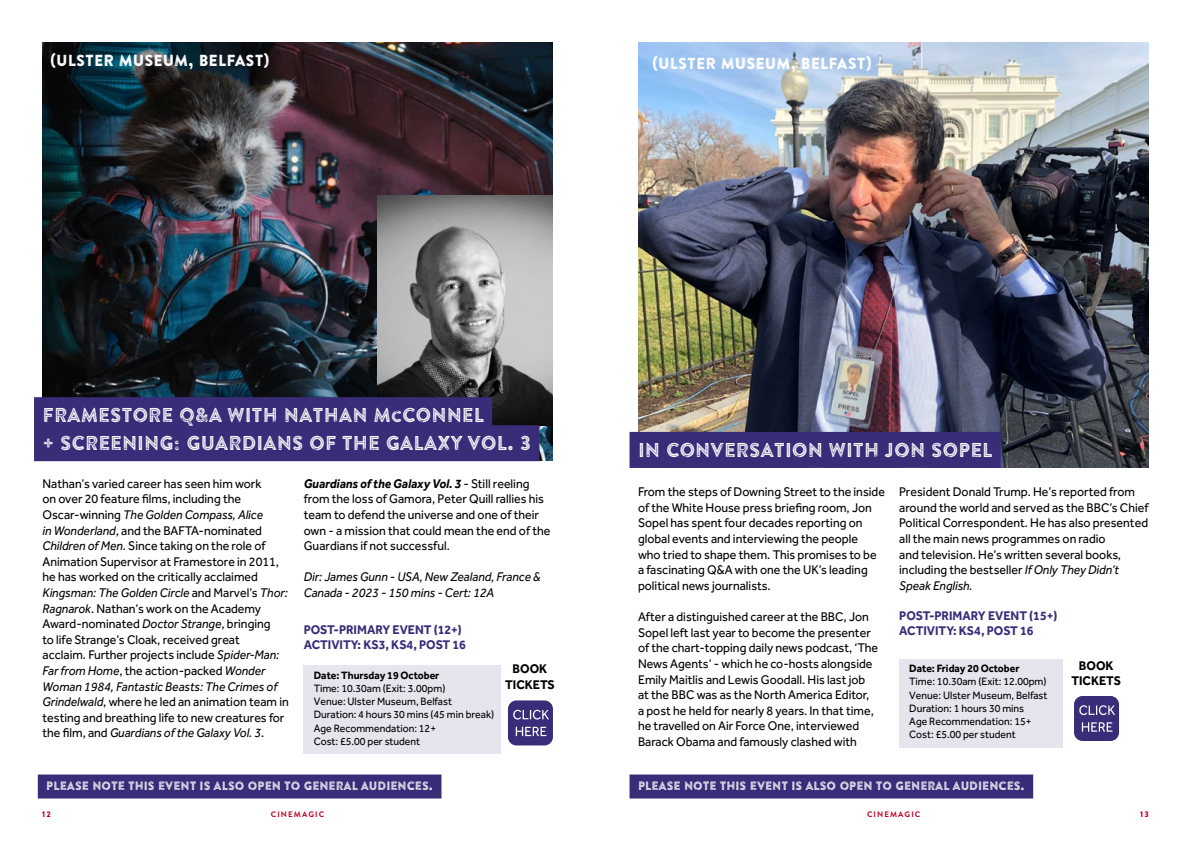
<style>
.page{position:relative;width:1191px;height:842px;background:#fff}
.page>*{position:absolute;margin:0;border:0;box-sizing:border-box;transform-origin:0 0}
.t1{font:20px "Brandon Printed Inline";color:#fff;scale:.95 1}
.t2{font:16px "Brandon Printed One";color:#fff;scale:.95 1}
.t3{font:13px/15.6px "Effra";color:#000;scale:.95 1}
.t4{font:700 13px "Effra";color:#392d7a;scale:.95 1}
.t5{font:italic 13px/15.6px "Effra";color:#000;scale:.95 1}
.t6{font:700 13px "Effra";color:#000;scale:.95 1}
.t7{font:12px "Brandon Printed Inline";color:#fff;scale:.95 1}
.t8{font:11px "Effra";color:#000;scale:.95 1}
.t9{font:700 11px "Effra";color:#000;scale:.95 1}
.t10{font:700 8px "Brandon Text";letter-spacing:.14em;color:#be0027}
.t11{font:900 8px "Brandon Text";color:#be0027}
.s1{font-size:16px}
.s2{font-weight:700;font-style:italic}
.s3{font-style:italic}
</style>
<div class="page">
<img style="left:43px;top:43px;width:510px;height:418px">
<img style="left:638px;top:43px;width:510px;height:425px">
<div style="left:304px;top:666px;width:197px;height:88px;background:#e8e4ee"></div>
<div style="left:899px;top:659px;width:163px;height:88px;background:#e8e4ee"></div>
<div style="left:508px;top:700px;width:45px;height:45px;background:#392d7a;border-radius:9px"></div>
<svg style="left:516px;top:727px;width:30px;height:9px"></svg>
<svg style="left:513px;top:710px;width:36px;height:9px"></svg>
<div style="left:1074px;top:696px;width:45px;height:45px;background:#392d7a;border-radius:9px"></div>
<svg style="left:1081px;top:722px;width:31px;height:10px"></svg>
<svg style="left:1079px;top:705px;width:36px;height:10px"></svg>
<div style="left:629px;top:432px;width:371px;height:36px;background:#392d7a"></div>
<div style="left:38px;top:774px;width:403px;height:24px;background:#392d7a"></div>
<div style="left:629px;top:774px;width:404px;height:24px;background:#392d7a"></div>
<img style="left:377px;top:196px;width:176px;height:229px">
<div style="left:34px;top:397px;width:458px;height:36px;background:#392d7a"></div>
<div style="left:34px;top:425px;width:505px;height:36px;background:#392d7a"></div>
<p class="t2" style="left:50px;top:51px;width:233px">(ULSTER MUSEUM, BELFAST)</p>
<p class="t2" style="left:652px;top:54px;width:233px">(ULSTER MUSEUM, BELFAST)</p>
<p class="t1" style="left:43px;top:402px;width:466px">FRAMESTORE Q&amp;A WITH NATHAN M<span class="s1">c</span>CONNEL</p>
<p class="t1" style="left:43px;top:430px;width:515px">+ SCREENING: GUARDIANS OF THE GALAXY VOL. 3</p>
<p class="t1" style="left:638px;top:437px;width:375px">IN CONVERSATION WITH JON SOPEL</p>
<p class="t3" style="left:304px;top:475px;width:261px"><span class="s2">Guardians of the Galaxy Vol. 3</span> - Still reeling from the loss of Gamora, Peter Quill rallies his team to defend the universe and one of their own - a mission that could mean the end of the Guardians if not successful.</p>
<p class="t5" style="left:304px;top:569px;width:251px">Dir: James Gunn - USA, New Zealand, France &amp;<br>Canada - 2023 - 150 mins - Cert: 12A</p>
<p class="t3" style="left:43px;top:475px;width:261px">Nathan’s varied career has seen him work<br>on over 20 feature films, including the Oscar-winning <span class="s3">The Golden Compass, Alice<br>in Wonderland</span>, and the BAFTA-nominated <span class="s3">Children of Men</span>. Since taking on the role of Animation Supervisor at Framestore in 2011, he has worked on the critically acclaimed <span class="s3">Kingsman: The Golden Circle</span> and Marvel’s <span class="s3">Thor:<br>Ragnarok</span>. Nathan’s work on the Academy Award-nominated <span class="s3">Doctor Strange</span>, bringing<br>to life Strange’s Cloak, received great<br>acclaim. Further projects include <span class="s3">Spider-Man:<br>Far from Home</span>, the action-packed <span class="s3">Wonder Woman 1984, Fantastic Beasts: The Crimes of Grindelwald</span>, where he led an animation team in testing and breathing life to new creatures for the film, and <span class="s3">Guardians of the Galaxy Vol. 3</span>.</p>
<p class="t3" style="left:638px;top:484px;width:261px">From the steps of Downing Street to the inside of the White House press briefing room, Jon Sopel has spent four decades reporting on global events and interviewing the people<br>who tried to shape them. This promises to be a fascinating Q&amp;A with one the UK’s leading political news journalists.</p>
<p class="t3" style="left:638px;top:609px;width:254px">After a distinguished career at the BBC, Jon Sopel left last year to become the presenter of the chart-topping daily news podcast, ‘The News Agents’ - which he co-hosts alongside Emily Maitlis and Lewis Goodall. His last job at the BBC was as the North America Editor, a post he held for nearly 8 years. In that time, he travelled on Air Force One, interviewed Barack Obama and famously clashed with</p>
<p class="t4" style="left:304px;top:621px;width:168px">POST-PRIMARY EVENT (12+)</p>
<p class="t4" style="left:304px;top:637px;width:172px">ACTIVITY: KS3, KS4, POST 16</p>
<p class="t6" style="left:512px;top:661px;width:38px">BOOK</p>
<p class="t6" style="left:505px;top:677px;width:54px">TICKETS</p>
<p class="t9" style="left:314px;top:668px;width:134px">Date: Thursday 19 October</p>
<p class="t8" style="left:314px;top:682px;width:140px">Time: 10.30am (Exit: 3.00pm)</p>
<p class="t8" style="left:314px;top:695px;width:147px">Venue: Ulster Museum, Belfast</p>
<p class="t8" style="left:314px;top:708px;width:191px">Duration: 4 hours 30 mins (45 min break)</p>
<p class="t8" style="left:314px;top:721px;width:130px">Age Recommendation: 12+</p>
<p class="t8" style="left:314px;top:735px;width:113px">Cost: £5.00 per student</p>
<p class="t3" style="left:899px;top:484px;width:264px">President Donald Trump. He’s reported from around the world and served as the BBC’s Chief Political Correspondent. He has also presented all the main news programmes on radio<br>and television. He’s written several books, including the bestseller <span class="s3">If Only They Didn’t Speak English.</span></p>
<p class="t4" style="left:899px;top:607px;width:168px">POST-PRIMARY EVENT (15+)</p>
<p class="t4" style="left:899px;top:623px;width:143px">ACTIVITY: KS4, POST 16</p>
<p class="t9" style="left:909px;top:662px;width:117px">Date: Friday 20 October</p>
<p class="t8" style="left:909px;top:675px;width:146px">Time: 10.30am (Exit: 12.00pm)</p>
<p class="t8" style="left:909px;top:688px;width:147px">Venue: Ulster Museum, Belfast</p>
<p class="t8" style="left:909px;top:702px;width:122px">Duration: 1 hours 30 mins</p>
<p class="t8" style="left:909px;top:715px;width:130px">Age Recommendation: 15+</p>
<p class="t8" style="left:909px;top:728px;width:113px">Cost: £5.00 per student</p>
<p class="t6" style="left:1078px;top:657px;width:38px">BOOK</p>
<p class="t6" style="left:1071px;top:673px;width:54px">TICKETS</p>
<p class="t7" style="left:46px;top:778px;width:408px">PLEASE NOTE THIS EVENT IS ALSO OPEN TO GENERAL AUDIENCES.</p>
<p class="t7" style="left:638px;top:778px;width:408px">PLEASE NOTE THIS EVENT IS ALSO OPEN TO GENERAL AUDIENCES.</p>
<p class="t11" style="left:42px;top:808px;width:10px">12</p>
<p class="t10" style="left:271px;top:809px;width:55px">CINEMAGIC</p>
<p class="t10" style="left:867px;top:809px;width:55px">CINEMAGIC</p>
<p class="t11" style="left:1140px;top:808px;width:10px">13</p>
</div>
